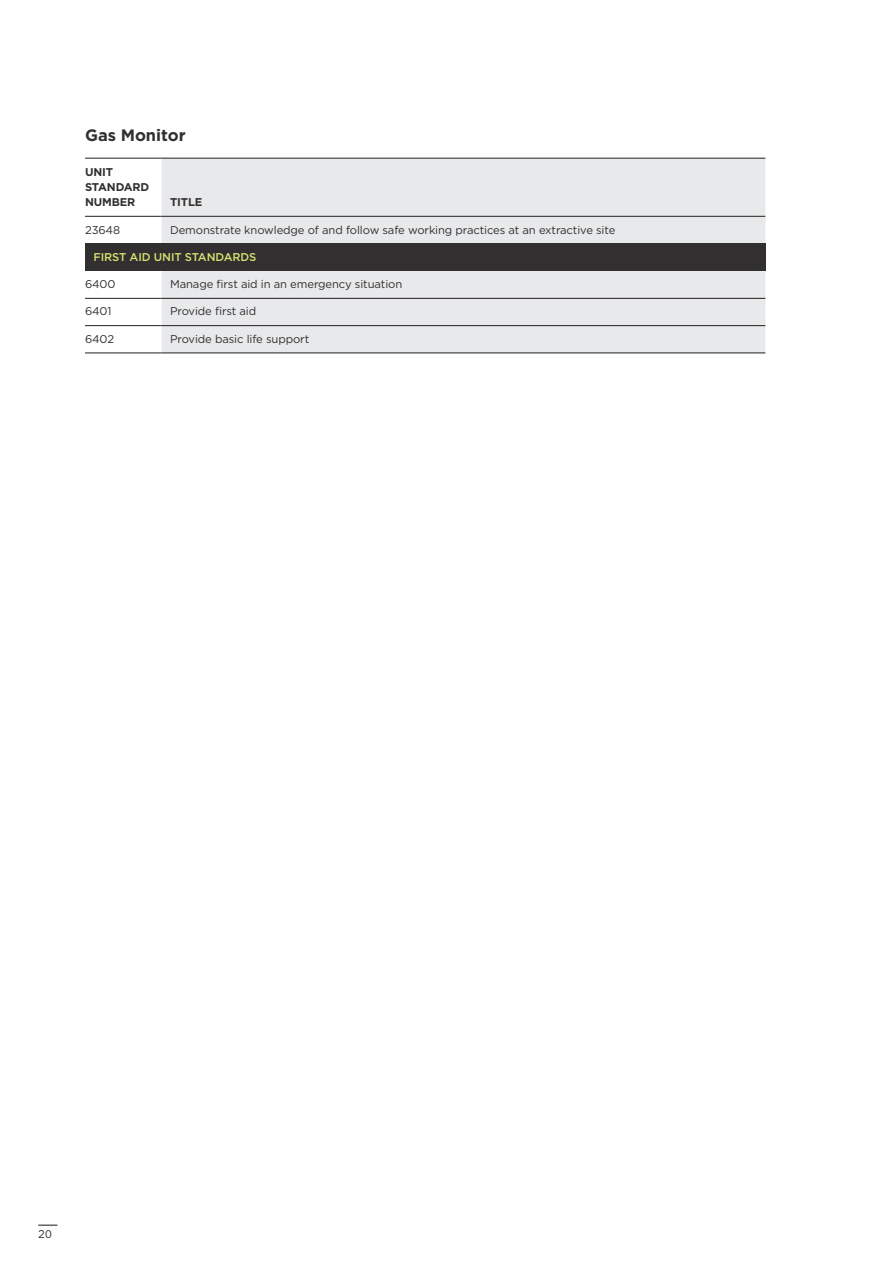
<style>
.page{position:relative;width:893px;height:1263px;background:#fff}
.page>*{position:absolute;margin:0;border:0;box-sizing:border-box;transform-origin:0 0}
.t1{font:700 16.5px "Gotham";color:#312f30}
.table_body{font:11.25px "Gotham";letter-spacing:-.01em;color:#312f30}
.table_H1{font:700 11.25px/15px "Gotham";letter-spacing:-.01em;color:#312f30}
.table_body-2{font:500 11.25px "Gotham";letter-spacing:-.01em;color:#d8e371}
</style>
<div class="page">
<div style="left:162px;top:159px;width:603px;height:194px;background:#e8e9ea"></div>
<div style="left:85px;top:244px;width:680px;height:27px;background:#312f30"></div>
<hr style="left:85px;top:158px;width:77px;height:1px;background:#231f20">
<hr style="left:162px;top:158px;width:603px;height:1px;background:#231f20">
<hr style="left:85px;top:216px;width:77px;height:1px;background:#231f20">
<hr style="left:162px;top:216px;width:603px;height:1px;background:#231f20">
<hr style="left:85px;top:298px;width:77px;height:1px;background:#231f20">
<hr style="left:162px;top:298px;width:603px;height:1px;background:#231f20">
<hr style="left:85px;top:325px;width:77px;height:1px;background:#231f20">
<hr style="left:162px;top:325px;width:603px;height:1px;background:#231f20">
<hr style="left:85px;top:353px;width:77px;height:1px;background:#231f20">
<hr style="left:162px;top:353px;width:603px;height:1px;background:#231f20">
<svg style="left:38px;top:1224px;width:19px;height:2px"></svg>
<h1 class="t1" style="left:85px;top:124px;width:102px">Gas Monitor</h1>
<p class="table_H1" style="left:85px;top:164px;width:66px">UNIT<br>STANDARD<br>NUMBER</p>
<p class="table_H1" style="left:170px;top:194px;width:34px">TITLE</p>
<p class="table_body" style="left:85px;top:222px;width:37px">23648</p>
<p class="table_body" style="left:170px;top:222px;width:447px">Demonstrate knowledge of and follow safe working practices at an extractive site</p>
<p class="table_body-2" style="left:94px;top:249px;width:164px">FIRST AID UNIT STANDARDS</p>
<p class="table_body" style="left:85px;top:277px;width:32px">6400</p>
<p class="table_body" style="left:170px;top:277px;width:234px">Manage first aid in an emergency situation</p>
<p class="table_body" style="left:85px;top:304px;width:28px">6401</p>
<p class="table_body" style="left:170px;top:304px;width:88px">Provide first aid</p>
<p class="table_body" style="left:85px;top:331px;width:31px">6402</p>
<p class="table_body" style="left:170px;top:331px;width:141px">Provide basic life support</p>
<p class="table_body" style="left:38px;top:1227px;width:15px">20</p>
</div>
